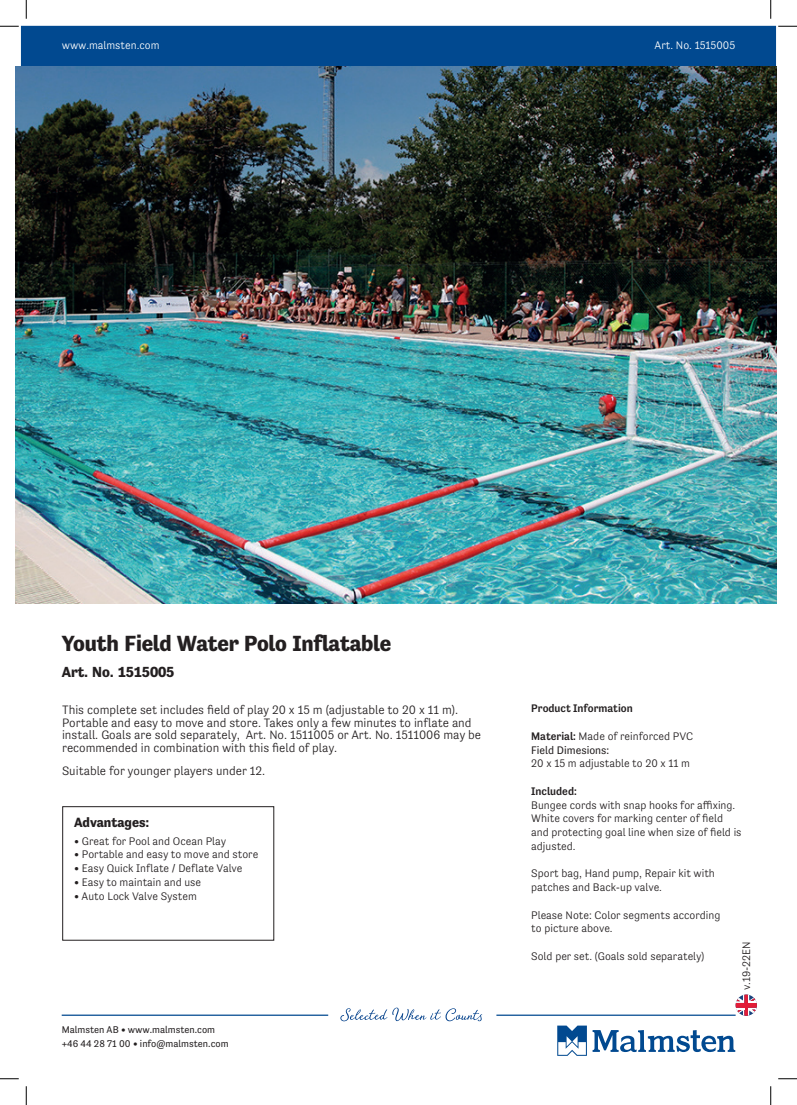
<style>
.page{position:relative;width:797px;height:1105px;background:#fff}
.page>*{position:absolute;margin:0;border:0;box-sizing:border-box;transform-origin:0 0}
.t1{font:700 22.5px "Tenso";letter-spacing:-.01em;color:#231f20}
.t2{font:700 15px "Tenso";letter-spacing:-.01em;color:#231f20}
.t3{font:700 13.75px "Tenso";color:#231f20}
.t4{font:300 12.5px/12.5px "Tenso";color:#231f20}
.t5{font:300 11.25px/13.8px "Tenso";color:#231f20}
.t6{font:300 11.25px "Tenso";color:#fff}
.t7{font:500 11.25px "Tenso";color:#231f20}
.t8{font:10px/13.8px "Tenso";color:#231f20}
.s1{font-weight:500}
.s2{font-weight:400}
</style>
<div class="page">
<div style="left:21px;top:26px;width:755px;height:41px;background:#014990;border:1px solid #014990"></div>
<hr style="left:62px;top:1014px;width:266px;height:2px;background:#014990">
<hr style="left:496px;top:1014px;width:239px;height:2px;background:#014990">
<svg style="left:340px;top:1008px;width:142px;height:13px"></svg>
<svg style="left:557px;top:1025px;width:178px;height:31px"></svg>
<svg style="left:735px;top:994px;width:22px;height:22px"></svg>
<div style="left:62px;top:806px;width:212px;height:134px;border:1px solid #231f20"></div>
<img style="left:16px;top:67px;width:760px;height:537px">
<svg style="left:0;top:25px;width:19px;height:2px"></svg>
<svg style="left:778px;top:25px;width:19px;height:2px"></svg>
<svg style="left:0;top:1078px;width:19px;height:1px"></svg>
<svg style="left:778px;top:1078px;width:19px;height:1px"></svg>
<svg style="left:25px;top:0;width:2px;height:19px"></svg>
<svg style="left:25px;top:1086px;width:2px;height:19px"></svg>
<svg style="left:770px;top:0;width:1px;height:19px"></svg>
<svg style="left:770px;top:1086px;width:1px;height:19px"></svg>
<p class="t6" style="left:62px;top:39px;width:99px">www.malmsten.com</p>
<p class="t6" style="left:654px;top:39px;width:82px">Art. No. 1515005</p>
<h1 class="t1" style="left:62px;top:630px;width:331px">Youth Field Water Polo Inflatable</h1>
<h2 class="t2" style="left:62px;top:664px;width:114px">Art. No. 1515005</h2>
<p class="t4" style="left:62px;top:703px;width:420px">This complete set includes field of play 20 x 15 m (adjustable to 20 x 11 m).<br>Portable and easy to move and store. Takes only a few minutes to inflate and install. Goals are sold separately, Art. No. 1511005 or Art. No. 1511006 may be recommended in combination with this field of play.</p>
<p class="t4" style="left:62px;top:764px;width:204px">Suitable for younger players under 12.</p>
<p class="t3" style="left:74px;top:815px;width:76px">Advantages:</p>
<p class="t5" style="left:74px;top:834px;width:153px">• Great for Pool and Ocean Play</p>
<p class="t5" style="left:74px;top:847px;width:186px">• Portable and easy to move and store</p>
<p class="t5" style="left:74px;top:861px;width:170px">• Easy Quick Inflate / Deflate Valve</p>
<p class="t5" style="left:74px;top:875px;width:129px">• Easy to maintain and use</p>
<p class="t5" style="left:74px;top:889px;width:124px">• Auto Lock Valve System</p>
<p class="t8" style="left:62px;top:1023px;width:168px">Malmsten AB • www.malmsten.com +46 44 28 71 00 • info@malmsten.com</p>
<p class="t7" style="left:531px;top:702px;width:103px">Product Information</p>
<p class="t5" style="left:531px;top:729px;width:163px"><span class="s1">Material:</span> Made of reinforced PVC<br><span class="s2">Field Dimesions:</span></p>
<p class="t5" style="left:531px;top:757px;width:160px">20 x 15 m adjustable to 20 x 11 m</p>
<p class="t7" style="left:531px;top:785px;width:47px">Included:</p>
<p class="t5" style="left:531px;top:798px;width:212px">Bungee cords with snap hooks for affixing.<br>White covers for marking center of field and protecting goal line when size of field is adjusted.</p>
<p class="t5" style="left:531px;top:867px;width:185px">Sport bag, Hand pump, Repair kit with patches and Back-up valve.</p>
<p class="t5" style="left:531px;top:908px;width:191px">Please Note: Color segments according to picture above.</p>
<p class="t5" style="left:531px;top:949px;width:175px">Sold per set. (Goals sold separately)</p>
<p class="t5" style="left:739px;top:990px;width:50px;rotate:-90deg">v.19-22EN</p>
</div>
